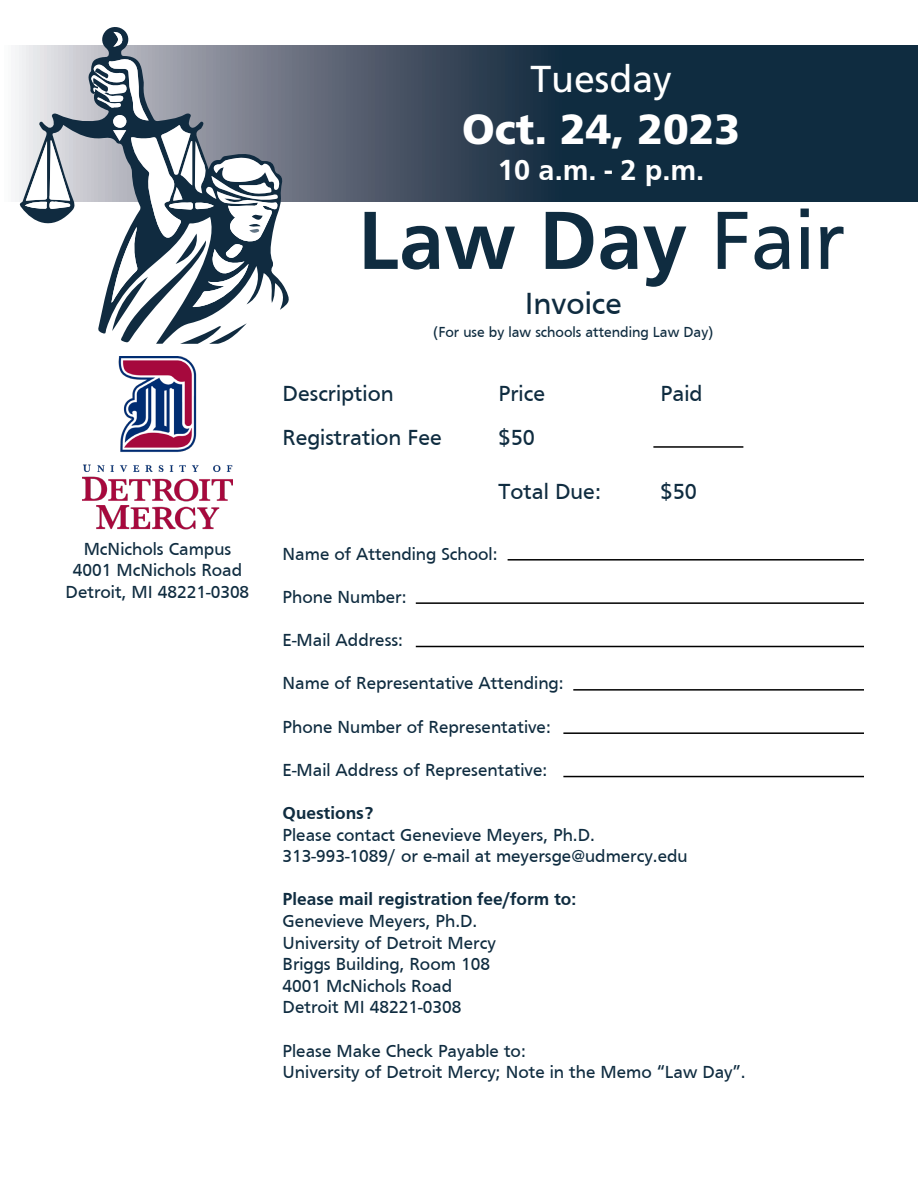
<style>
.page{position:relative;width:918px;height:1188px;background:#fff}
.page>*{position:absolute;margin:0;border:0;box-sizing:border-box;transform-origin:0 0}
.t1{font:700 85.5px "Frutiger";color:#0f2c40}
.t2{font:900 42px "Frutiger LT Std";color:#fff}
.t3{font:37.5px "Frutiger LT Std";color:#fff}
.t4{font:31.5px "Frutiger";color:#0f2c40}
.t5{font:700 30px "Frutiger";color:#fff}
.t6{font:22.5px "Frutiger";color:#0f2c40}
.t7{font:18px/21.6px "Frutiger";color:#0f2c40}
.t8{font:700 18px "Frutiger";color:#0f2c40}
.t9{font:15px "Frutiger";color:#0f2c40}
.s1{font-weight:400}
</style>
<div class="page">
<svg style="left:15px;top:45px;width:903px;height:157px;background:#253b4e"></svg>
<svg style="left:18px;top:27px;width:273px;height:283px"></svg>
<svg style="left:25px;top:141px;width:45px;height:68px"></svg>
<svg style="left:113px;top:32px;width:10px;height:15px"></svg>
<svg style="left:91px;top:57px;width:188px;height:287px"></svg>
<img style="left:82px;top:357px;width:151px;height:173px">
<hr style="left:508px;top:559px;width:356px;height:2px;background:#000">
<hr style="left:653px;top:446px;width:90px;height:2px;background:#000">
<hr style="left:416px;top:602px;width:448px;height:2px;background:#000">
<hr style="left:416px;top:646px;width:448px;height:1px;background:#000">
<hr style="left:573px;top:689px;width:291px;height:2px;background:#000">
<hr style="left:563px;top:732px;width:301px;height:2px;background:#000">
<hr style="left:563px;top:776px;width:301px;height:1px;background:#000">
<p class="t7" style="left:84px;top:538px;width:149px">McNichols Campus</p>
<p class="t7" style="left:73px;top:559px;width:171px">4001 McNichols Road</p>
<p class="t7" style="left:66px;top:581px;width:185px">Detroit, MI 48221-0308</p>
<p class="t3" style="left:530px;top:57px;width:143px">Tuesday</p>
<p class="t2" style="left:462px;top:104px;width:279px">Oct. 24, 2023</p>
<p class="t5" style="left:498px;top:153px;width:208px">10 a.m. - 2 p.m.</p>
<p class="t1" style="left:358px;top:191px;width:488px">Law Day <span class="s1">Fair</span></p>
<p class="t4" style="left:525px;top:286px;width:99px">Invoice</p>
<p class="t9" style="left:433px;top:323px;width:282px">(For use by law schools attending Law Day)</p>
<p class="t6" style="left:283px;top:381px;width:112px">Description</p>
<p class="t6" style="left:499px;top:381px;width:48px">Price</p>
<p class="t6" style="left:661px;top:381px;width:44px">Paid</p>
<p class="t6" style="left:283px;top:424px;width:161px">Registration Fee</p>
<p class="t6" style="left:499px;top:424px;width:38px">$50</p>
<p class="t6" style="left:499px;top:478px;width:104px">Total Due:</p>
<p class="t6" style="left:661px;top:478px;width:38px">$50</p>
<p class="t7" style="left:283px;top:543px;width:216px">Name of Attending School:</p>
<p class="t7" style="left:283px;top:586px;width:126px">Phone Number:</p>
<p class="t7" style="left:283px;top:629px;width:122px">E-Mail Address:</p>
<p class="t7" style="left:283px;top:672px;width:283px">Name of Representative Attending:</p>
<p class="t7" style="left:283px;top:716px;width:270px">Phone Number of Representative:</p>
<p class="t7" style="left:283px;top:759px;width:266px">E-Mail Address of Representative:</p>
<p class="t8" style="left:283px;top:803px;width:92px">Questions?</p>
<p class="t7" style="left:283px;top:824px;width:407px">Please contact Genevieve Meyers, Ph.D.<br>313-993-1089/ or e-mail at meyersge@udmercy.edu</p>
<p class="t8" style="left:283px;top:889px;width:295px">Please mail registration fee/form to:</p>
<p class="t7" style="left:283px;top:910px;width:196px">Genevieve Meyers, Ph.D.</p>
<p class="t7" style="left:283px;top:932px;width:215px">University of Detroit Mercy</p>
<p class="t7" style="left:283px;top:953px;width:209px">Briggs Building, Room 108</p>
<p class="t7" style="left:283px;top:975px;width:171px">4001 McNichols Road</p>
<p class="t7" style="left:283px;top:996px;width:180px">Detroit MI 48221-0308</p>
<p class="t7" style="left:283px;top:1040px;width:245px">Please Make Check Payable to:</p>
<p class="t7" style="left:283px;top:1061px;width:465px">University of Detroit Mercy; Note in the Memo “Law Day”.</p>
</div>
